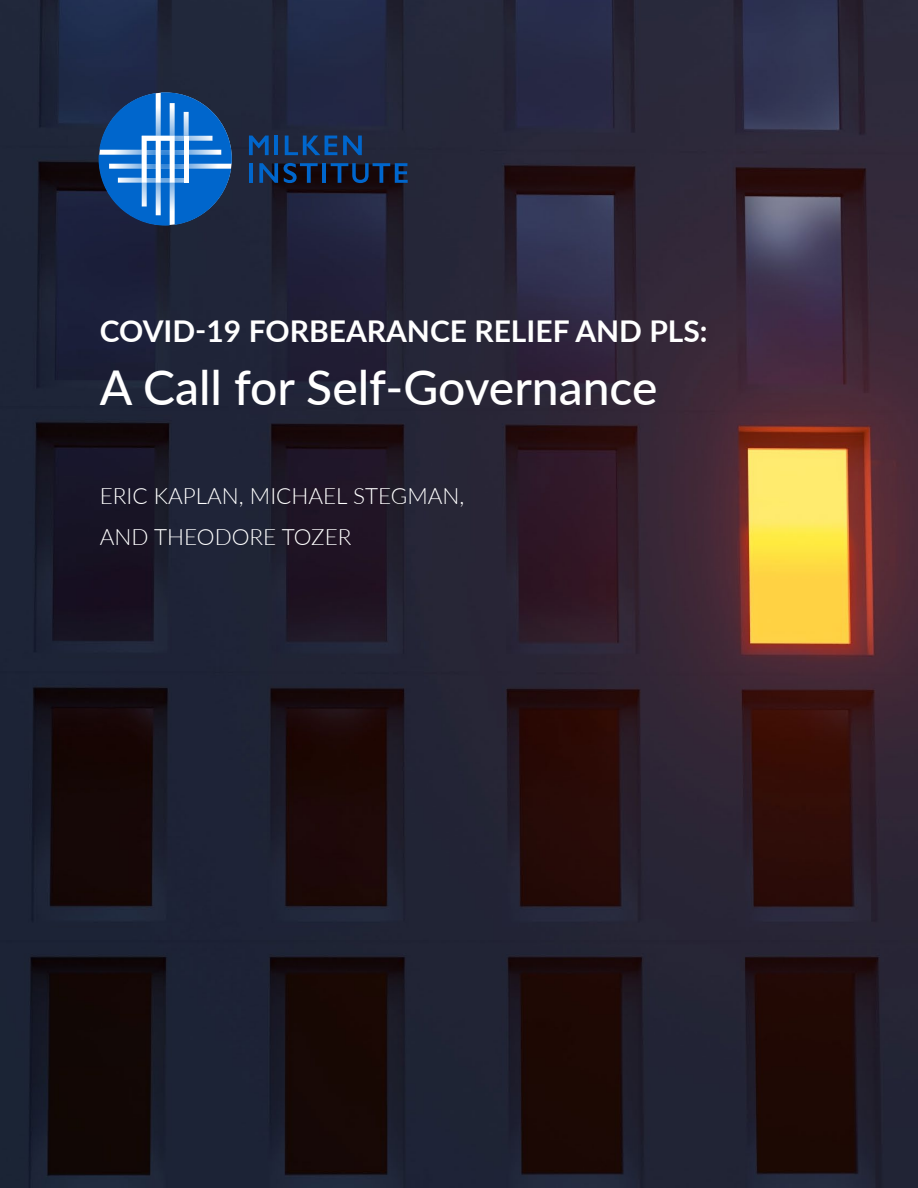
<style>
.page{position:relative;width:918px;height:1188px;background:#fff}
.page>*{position:absolute;margin:0;border:0;box-sizing:border-box;transform-origin:0 0}
.t1{font:500 48px "Lato";color:#fff}
.t2{font:700 30px "Lato";color:#fff}
.t3{font:300 22.5px/40.5px "Lato";color:#fff}
</style>
<div class="page">
<img style="left:0;top:0;width:918px;height:1188px">
<svg style="left:249px;top:136px;width:20px;height:19px"></svg>
<hr style="left:274px;top:136px;width:4px;height:19px;background:#06c">
<svg style="left:285px;top:136px;width:52px;height:19px"></svg>
<svg style="left:343px;top:136px;width:19px;height:19px"></svg>
<hr style="left:249px;top:163px;width:4px;height:20px;background:#06c">
<svg style="left:259px;top:163px;width:19px;height:20px"></svg>
<svg style="left:284px;top:163px;width:34px;height:20px"></svg>
<hr style="left:322px;top:163px;width:4px;height:20px;background:#06c">
<svg style="left:331px;top:163px;width:77px;height:20px"></svg>
<svg style="left:99px;top:92px;width:133px;height:134px"></svg>
<h2 class="t2" style="left:100px;top:309px;width:609px">COVID-19 FORBEARANCE RELIEF AND PLS:</h2>
<h1 class="t1" style="left:100px;top:353px;width:559px">A Call for Self-Governance</h1>
<p class="t3" style="left:100px;top:475px;width:366px">ERIC KAPLAN, MICHAEL STEGMAN,<br>AND THEODORE TOZER</p>
</div>
